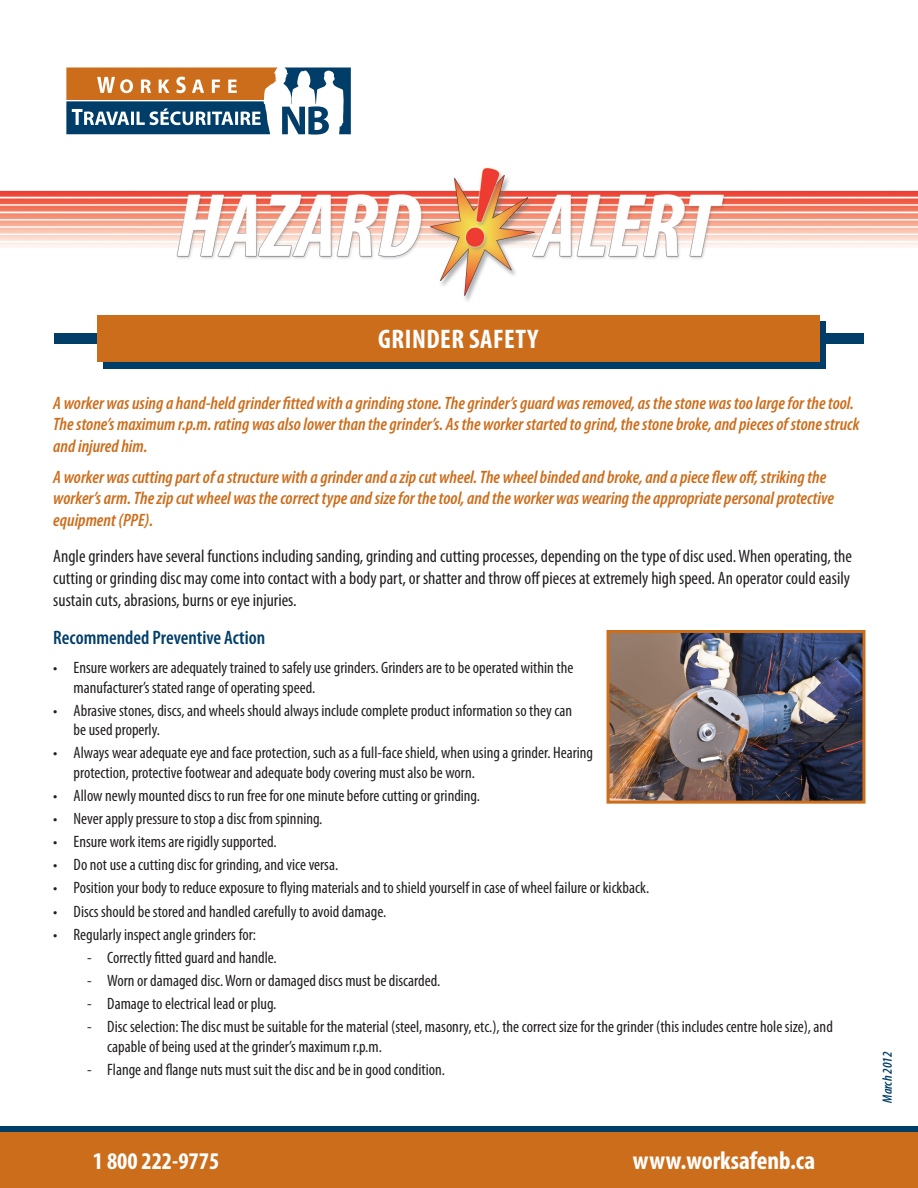
<style>
.page{position:relative;width:918px;height:1188px;background:#fff}
.page>*{position:absolute;margin:0;border:0;box-sizing:border-box;transform-origin:0 0}
.t1{font:700 condensed 27px "Myriad Pro";letter-spacing:.02em;color:#fff}
.t2{font:700 condensed 25.5px "Myriad Pro";color:#fff}
.t3{font:700 condensed 24px "Myriad Pro";color:#fff}
.bullet_text{font:600 condensed 19.5px "Myriad Pro";color:#003e69}
.bullet_text-2{font:italic 600 condensed 18px/21.6px "Myriad Pro";color:#cc6d1b}
.bullet_text-3{font:condensed 18px/21.6px "Myriad Pro";color:#231f20;text-align:justify}
.bullet_text-4{font:condensed 16.5px/19.8px "Myriad Pro";color:#231f20}
.t4{font:italic 600 condensed 13.5px "Myriad Pro";color:#003e69}
</style>
<div class="page">
<div style="left:0;top:1126px;width:918px;height:20px;background:#003e69"></div>
<svg style="left:66px;top:68px;width:285px;height:67px"></svg>
<div style="left:0;top:1132px;width:918px;height:56px;background:#cc6d1b"></div>
<img style="left:0;top:167px;width:918px;height:134px">
<div style="left:54px;top:334px;width:810px;height:10px;background:#003e69"></div>
<svg style="left:103px;top:321px;width:723px;height:47px;background:#1b445e"></svg>
<div style="left:98px;top:315px;width:722px;height:46px;background:#cc6d1b"></div>
<img style="left:611px;top:634px;width:251px;height:166px">
<div style="left:607px;top:630px;width:259px;height:174px;border:3px solid #cc6d1b"></div>
<p class="t1" style="left:378px;top:324px;width:162px">GRINDER SAFETY</p>
<p class="bullet_text-2" style="left:53px;top:392px;width:808px">A worker was using a hand-held grinder fitted with a grinding stone. The grinder’s guard was removed, as the stone was too large for the tool.<br>The stone’s maximum r.p.m. rating was also lower than the grinder’s. As the worker started to grind, the stone broke, and pieces of stone struck and injured him.</p>
<p class="bullet_text-2" style="left:53px;top:466px;width:782px">A worker was cutting part of a structure with a grinder and a zip cut wheel. The wheel binded and broke, and a piece flew off, striking the worker’s arm. The zip cut wheel was the correct type and size for the tool, and the worker was wearing the appropriate personal protective equipment (PPE).</p>
<p class="bullet_text-3" style="left:53px;top:546px;width:800px">Angle grinders have several functions including sanding, grinding and cutting processes, depending on the type of disc used. When operating, the cutting or grinding disc may come into contact with a body part, or shatter and throw off pieces at extremely high speed. An operator could easily sustain cuts, abrasions, burns or eye injuries.</p>
<p class="bullet_text" style="left:53px;top:627px;width:213px">Recommended Preventive Action</p>
<p class="bullet_text-4" style="left:74px;top:658px;width:501px;text-indent:-20px">• Ensure workers are adequately trained to safely use grinders. Grinders are to be operated within the manufacturer’s stated range of operating speed.</p>
<p class="bullet_text-4" style="left:74px;top:701px;width:500px;text-indent:-20px">• Abrasive stones, discs, and wheels should always include complete product information so they can be used properly.</p>
<p class="bullet_text-4" style="left:74px;top:743px;width:521px;text-indent:-20px">• Always wear adequate eye and face protection, such as a full-face shield, when using a grinder. Hearing protection, protective footwear and adequate body covering must also be worn.</p>
<p class="bullet_text-4" style="left:53px;top:786px;width:428px">• Allow newly mounted discs to run free for one minute before cutting or grinding.</p>
<p class="bullet_text-4" style="left:53px;top:809px;width:271px">• Never apply pressure to stop a disc from spinning.</p>
<p class="bullet_text-4" style="left:53px;top:832px;width:225px">• Ensure work items are rigidly supported.</p>
<p class="bullet_text-4" style="left:53px;top:855px;width:286px">• Do not use a cutting disc for grinding, and vice versa.</p>
<p class="bullet_text-4" style="left:53px;top:878px;width:597px">• Position your body to reduce exposure to flying materials and to shield yourself in case of wheel failure or kickback.</p>
<p class="bullet_text-4" style="left:53px;top:901px;width:335px">• Discs should be stored and handled carefully to avoid damage.</p>
<p class="bullet_text-4" style="left:53px;top:925px;width:204px">• Regularly inspect angle grinders for:</p>
<p class="bullet_text-4" style="left:87px;top:948px;width:191px">- Correctly fitted guard and handle.</p>
<p class="bullet_text-4" style="left:87px;top:971px;width:355px">- Worn or damaged disc. Worn or damaged discs must be discarded.</p>
<p class="bullet_text-4" style="left:87px;top:994px;width:191px">- Damage to electrical lead or plug.</p>
<p class="bullet_text-4" style="left:107px;top:1017px;width:727px;text-indent:-20px">- Disc selection: The disc must be suitable for the material (steel, masonry, etc.), the correct size for the grinder (this includes centre hole size), and capable of being used at the grinder’s maximum r.p.m.</p>
<p class="bullet_text-4" style="left:87px;top:1060px;width:359px">- Flange and flange nuts must suit the disc and be in good condition.</p>
<p class="t3" style="left:93px;top:1148px;width:128px">1 800 222-9775</p>
<p class="t2" style="left:633px;top:1146px;width:184px">www.worksafenb.ca</p>
<p class="t4" style="left:880px;top:1103px;width:53px;rotate:-90deg">March 2012</p>
</div>
